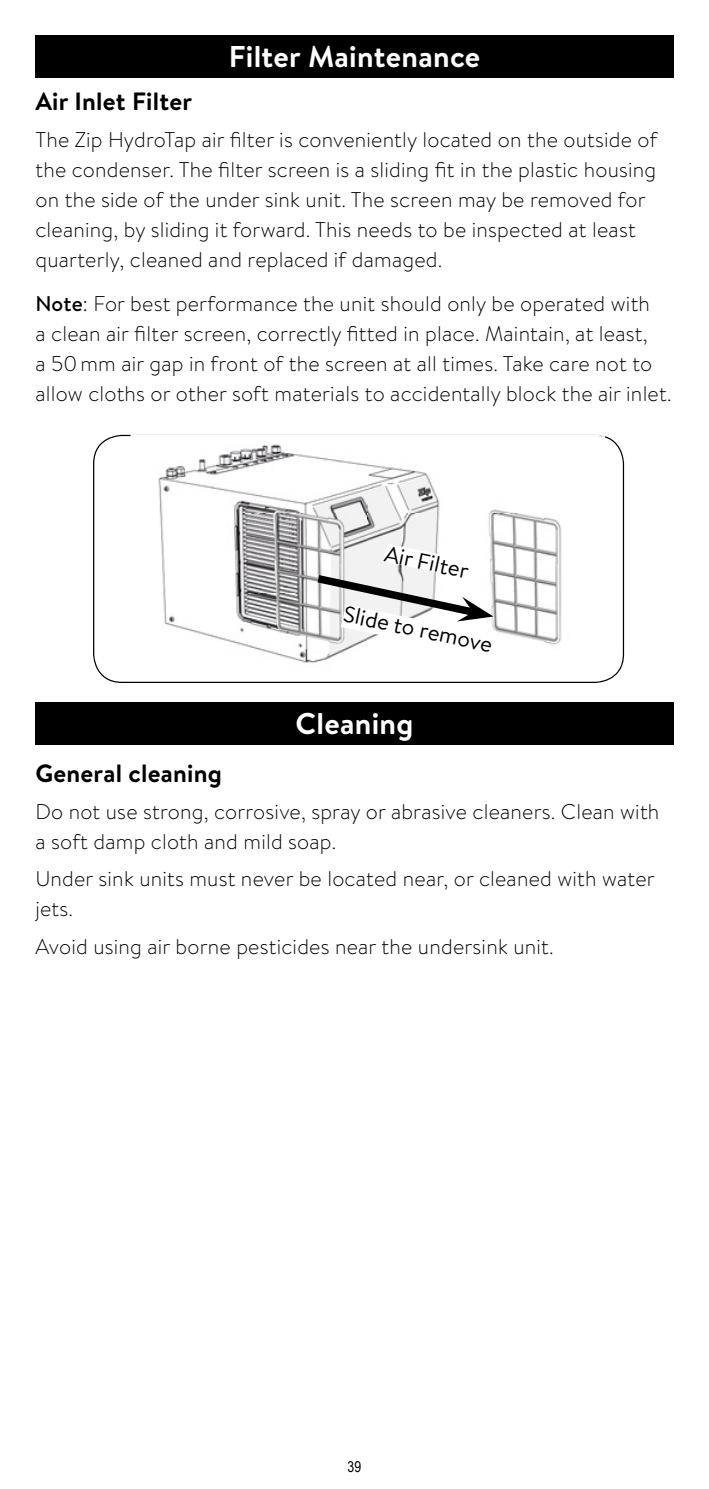
<style>
.page{position:relative;width:709px;height:1489px;background:#fff}
.page>*{position:absolute;margin:0;border:0;box-sizing:border-box;transform-origin:0 0}
.t1{font:700 30px "Brandon Text";letter-spacing:.01em;color:#fff}
.t2{font:700 25px "Brandon Text";letter-spacing:.01em;color:#000}
.t3{font:22.5px "Brandon Text";color:#000}
.t4{font:300 21.25px/30px "Brandon Text";letter-spacing:.01em;color:#000}
.t5{font:15px "Arial Narrow";color:#000}
.s1{font-weight:500}
</style>
<div class="page">
<div style="left:35px;top:35px;width:638px;height:43px;background:#000"></div>
<div style="left:35px;top:702px;width:638px;height:43px;background:#000"></div>
<svg style="left:93px;top:435px;width:531px;height:248px"></svg>
<img style="left:130px;top:434px;width:475px;height:238px">
<img style="left:130px;top:435px;width:475px;height:2px">
<svg style="left:309px;top:543px;width:202px;height:117px"></svg>
<h1 class="t1" style="left:229px;top:36px;width:253px">Filter Maintenance</h1>
<p class="t2" style="left:35px;top:84px;width:158px">Air Inlet Filter</p>
<p class="t4" style="left:35px;top:124px;width:623px">The Zip HydroTap air filter is conveniently located on the outside of the condenser. The filter screen is a sliding fit in the plastic housing on the side of the under sink unit. The screen may be removed for cleaning, by sliding it forward. This needs to be inspected at least quarterly, cleaned and replaced if damaged.</p>
<p class="t4" style="left:35px;top:288px;width:637px"><span class="s1">Note</span>: For best performance the unit should only be operated with<br>a clean air filter screen, correctly fitted in place. Maintain, at least,<br>a 50 mm air gap in front of the screen at all times. Take care not to allow cloths or other soft materials to accidentally block the air inlet.</p>
<p class="t3" style="left:388px;top:538px;width:87px;rotate:12deg">Air Filter</p>
<p class="t3" style="left:347px;top:598px;width:153px;rotate:12deg">Slide to remove</p>
<h1 class="t1" style="left:295px;top:703px;width:119px">Cleaning</h1>
<p class="t2" style="left:35px;top:756px;width:188px">General cleaning</p>
<p class="t4" style="left:35px;top:796px;width:625px">Do not use strong, corrosive, spray or abrasive cleaners. Clean with a soft damp cloth and mild soap.</p>
<p class="t4" style="left:35px;top:863px;width:621px">Under sink units must never be located near, or cleaned with water jets.</p>
<p class="t4" style="left:35px;top:930px;width:520px">Avoid using air borne pesticides near the undersink unit.</p>
<p class="t5" style="left:347px;top:1454px;width:15px">39</p>
</div>
